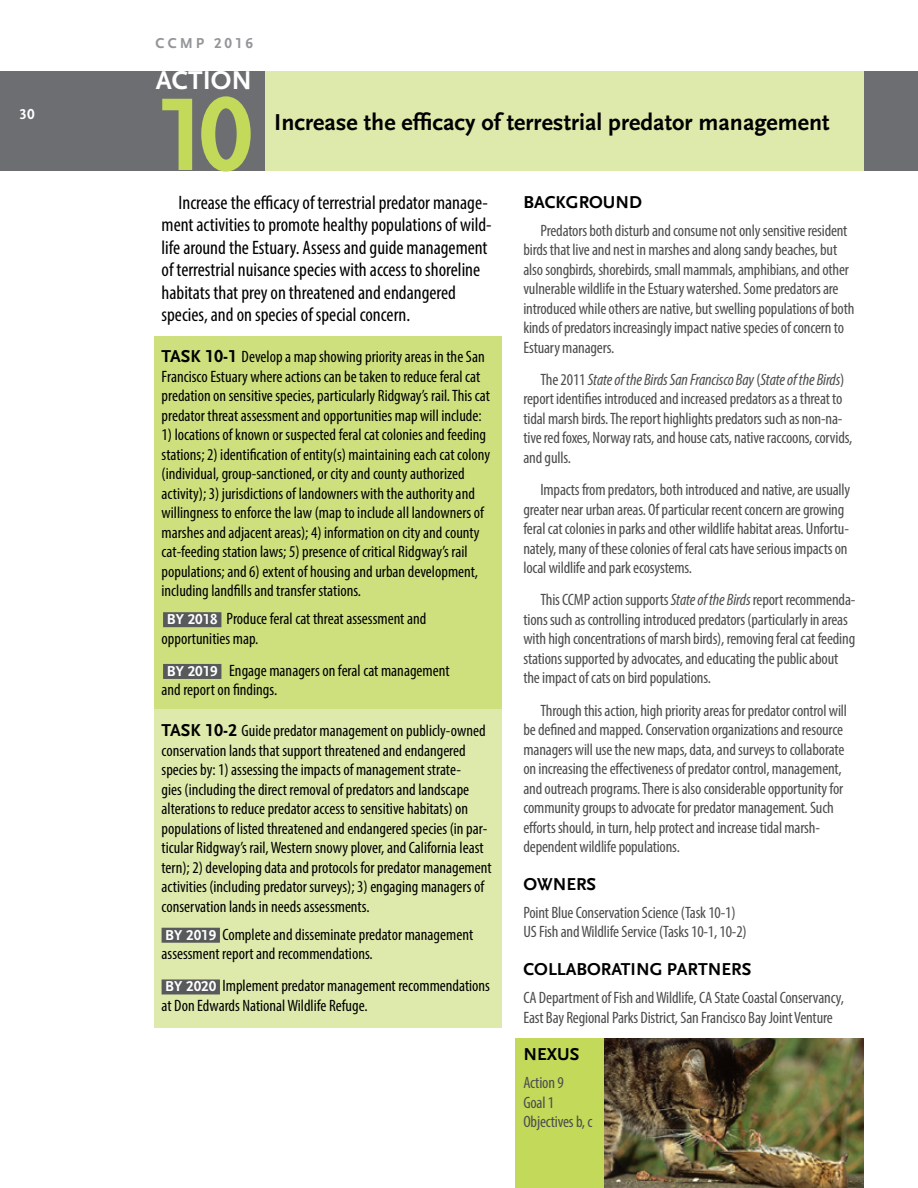
<style>
.page{position:relative;width:918px;height:1188px;background:#fff}
.page>*{position:absolute;margin:0;border:0;box-sizing:border-box;transform-origin:0 0}
.t1{font:700 108px "Scala Sans LF";color:#c2d959}
.t2{font:700 27px "Scala Sans LF";color:#fff}
.t3{font:700 24px "Scala Sans LF";color:#000}
.t4{font:condensed 19.5px/22.5px "Myriad Pro";color:#000}
.t5{font:700 18px "Scala Sans LF";color:#000}
.t6{font:condensed 16.5px/19.5px "Myriad Pro";letter-spacing:-.01em;color:#4d4d4f}
.t7{font:condensed 16.5px/19.5px "Myriad Pro";color:#000}
.t8{font:700 15px "Scala Sans LF";letter-spacing:.2em;color:#939598}
.t9{font:700 15px "Scala Sans LF";color:#fff}
.s1{font-family:"Scala Sans LF";font-weight:700;font-stretch:normal;font-size:18px}
.s2{font-family:"Scala Sans LF";font-weight:700;font-stretch:normal;font-size:15px;color:#fff}
.s3{font-style:italic}
</style>
<div class="page">
<div style="left:864px;top:71px;width:54px;height:100px;background:#6d6e71"></div>
<div style="left:0;top:71px;width:266px;height:100px;background:#6d6e71"></div>
<div style="left:515px;top:1039px;width:349px;height:149px;background:#c2d959"></div>
<div style="left:154px;top:336px;width:347px;height:401px;background:#cde07d"></div>
<div style="left:154px;top:710px;width:347px;height:318px;background:#deeaac"></div>
<div style="left:163px;top:612px;width:58px;height:15px;background:#58595b"></div>
<div style="left:163px;top:664px;width:58px;height:15px;background:#58595b"></div>
<div style="left:162px;top:928px;width:58px;height:15px;background:#58595b"></div>
<div style="left:162px;top:979px;width:58px;height:15px;background:#58595b"></div>
<div style="left:266px;top:71px;width:598px;height:100px;background:#deeaac"></div>
<img style="left:605px;top:1039px;width:259px;height:149px">
<p class="t9" style="left:20px;top:106px;width:16px">30</p>
<p class="t8" style="left:156px;top:35px;width:99px">CCMP 2016</p>
<h2 class="t2" style="left:156px;top:66px;width:98px">ACTION</h2>
<h1 class="t1" style="left:155px;top:77px;width:99px">10</h1>
<h3 class="t3" style="left:274px;top:109px;width:557px">Increase the efficacy of terrestrial predator management</h3>
<p class="t4" style="left:162px;top:191px;width:332px;text-indent:17px">Increase the efficacy of terrestrial predator manage&shy;ment activities to promote healthy populations of wild&shy;life around the Estuary. Assess and guide management of terrestrial nuisance species with access to shoreline habitats that prey on threatened and endangered species, and on species of special concern.</p>
<p class="t7" style="left:162px;top:347px;width:330px"><span class="s1">TASK 10-1</span> Develop a map showing priority areas in the San Francisco Estuary where actions can be taken to reduce feral cat predation on sensitive species, particularly Ridgway’s rail. This cat predator threat assessment and opportunities map will include:</p>
<p class="t7" style="left:162px;top:425px;width:330px">1) locations of known or suspected feral cat colonies and feeding stations; 2) identification of entity(s) maintaining each cat colony (individual, group-sanctioned, or city and county authorized activity); 3) jurisdictions of landowners with the authority and willingness to enforce the law (map to include all landowners of marshes and adjacent areas); 4) information on city and county cat-feeding station laws; 5) presence of critical Ridgway’s rail populations; and 6) extent of housing and urban development, including landfills and transfer stations.</p>
<p class="t7" style="left:162px;top:609px;width:266px;text-indent:5px"><span class="s2">BY 2018</span> Produce feral cat threat assessment and opportunities map.</p>
<p class="t7" style="left:162px;top:661px;width:290px;text-indent:5px"><span class="s2">BY 2019</span> Engage managers on feral cat management and report on findings.</p>
<p class="t7" style="left:162px;top:721px;width:332px"><span class="s1">TASK 10-2</span> Guide predator management on publicly-owned conservation lands that support threatened and endangered species by: 1) assessing the impacts of management strate-<br>gies (including the direct removal of predators and landscape alterations to reduce predator access to sensitive habitats) on populations of listed threatened and endangered species (in par&shy;ticular Ridgway’s rail, Western snowy plover, and California least tern); 2) developing data and protocols for predator management activities (including predator surveys); 3) engaging managers of conservation lands in needs assessments.</p>
<p class="t7" style="left:162px;top:924px;width:313px"><span class="s2">BY 2019</span> Complete and disseminate predator management assessment report and recommendations.</p>
<p class="t7" style="left:162px;top:976px;width:330px"><span class="s2">BY 2020</span> Implement predator management recommendations at Don Edwards National Wildlife Refuge.</p>
<p class="t5" style="left:523px;top:192px;width:120px">BACKGROUND</p>
<p class="t6" style="left:523px;top:220px;width:333px;text-indent:17px">Predators both disturb and consume not only sensitive resident birds that live and nest in marshes and along sandy beaches, but also songbirds, shorebirds, small mammals, amphibians, and other vulnerable wildlife in the Estuary watershed. Some predators are introduced while others are native, but swelling populations of both kinds of predators increasingly impact native species of concern to Estuary managers.</p>
<p class="t6" style="left:523px;top:369px;width:331px;text-indent:17px">The 2011 <span class="s3">State of the Birds San Francisco Bay</span> (<span class="s3">State of the Birds</span>) report identifies introduced and increased predators as a threat to tidal marsh birds. The report highlights predators such as non-na&shy;tive red foxes, Norway rats, and house cats, native raccoons, corvids, and gulls.</p>
<p class="t6" style="left:523px;top:480px;width:328px;text-indent:17px">Impacts from predators, both introduced and native, are usually greater near urban areas. Of particular recent concern are growing feral cat colonies in parks and other wildlife habitat areas. Unfortu&shy;nately, many of these colonies of feral cats have serious impacts on local wildlife and park ecosystems.</p>
<p class="t6" style="left:523px;top:590px;width:334px;text-indent:17px">This CCMP action supports <span class="s3">State of the Birds</span> report recommenda&shy;tions such as controlling introduced predators (particularly in areas with high concentrations of marsh birds), removing feral cat feeding stations supported by advocates, and educating the public about the impact of cats on bird populations.</p>
<p class="t6" style="left:523px;top:700px;width:325px;text-indent:17px">Through this action, high priority areas for predator control will be defined and mapped. Conservation organizations and resource managers will use the new maps, data, and surveys to collaborate on increasing the effectiveness of predator control, management, and outreach programs. There is also considerable opportunity for community groups to advocate for predator management. Such efforts should, in turn, help protect and increase tidal marsh&shy;dependent wildlife populations.</p>
<p class="t5" style="left:523px;top:874px;width:74px">OWNERS</p>
<p class="t6" style="left:523px;top:902px;width:225px">Point Blue Conservation Science (Task 10-1)<br>US Fish and Wildlife Service (Tasks 10-1, 10-2)</p>
<p class="t5" style="left:523px;top:960px;width:229px">COLLABORATING PARTNERS</p>
<p class="t6" style="left:523px;top:988px;width:322px">CA Department of Fish and Wildlife, CA State Coastal Conservancy,<br>East Bay Regional Parks District, San Francisco Bay Joint Venture</p>
<p class="t5" style="left:523px;top:1045px;width:57px">NEXUS</p>
<p class="t6" style="left:523px;top:1073px;width:70px">Action 9<br>Goal 1<br>Objectives b, c</p>
</div>
